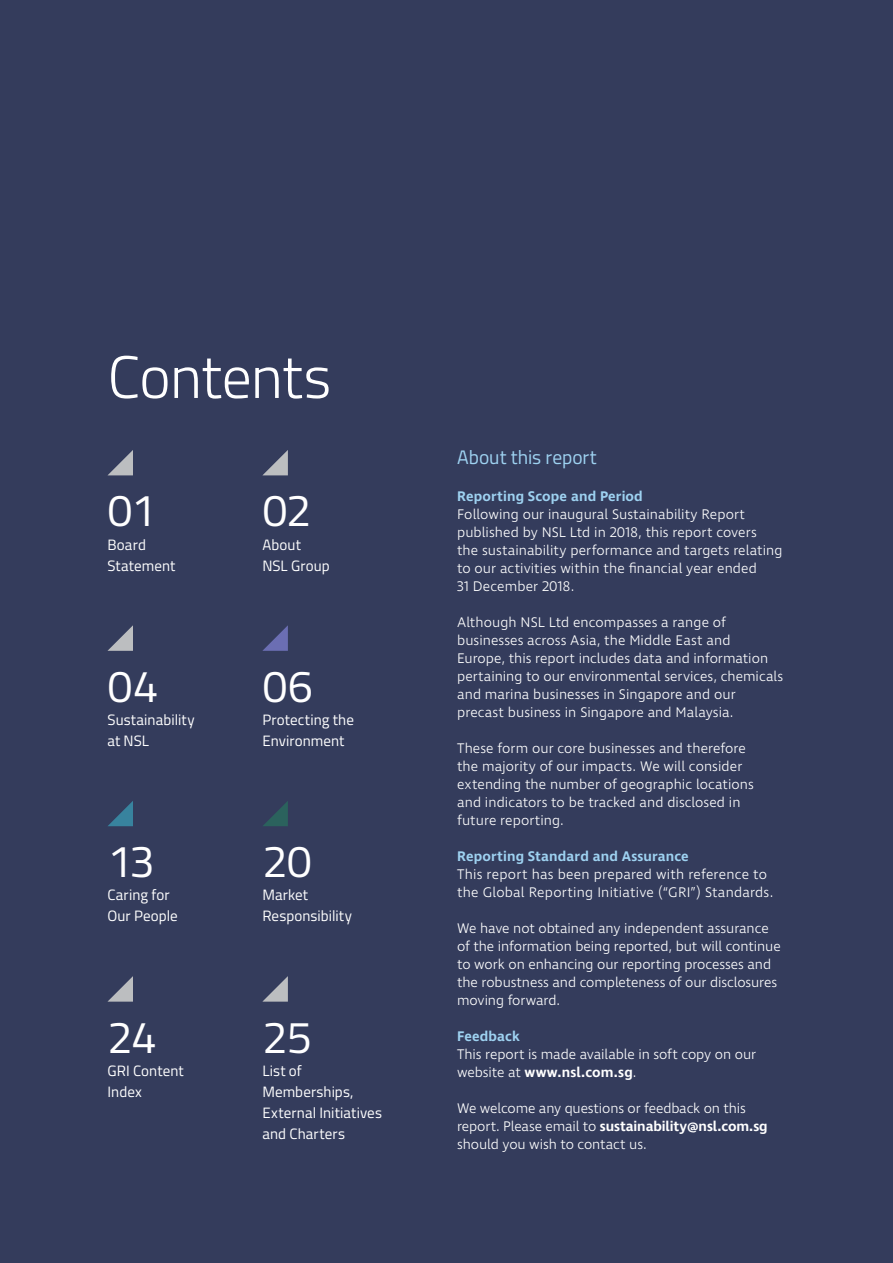
<style>
.page{position:relative;width:893px;height:1263px;background:#343c5c}
.page>*{position:absolute;margin:0;border:0;box-sizing:border-box;transform-origin:0 0}
.t1{font:300 60px "Titillium Web";letter-spacing:-.015em;color:#fff}
.t2{font:45px "Titillium Web";letter-spacing:-.025em;color:#fff}
.t3{font:19.5px "Titillium Web";color:#9ed2f1}
.t4{font:15px/21px "Titillium Web";letter-spacing:.005em;color:#fff}
.t5{font:14.25px/18px "Ingra Regular 7";color:#fff}
.t6{font:14.25px "Ingra Regular 5";letter-spacing:-.005em;color:#fff}
.t7{font:14.25px "Ingra Regular 5";letter-spacing:.01em;color:#9ed2f1}
.s1{font-family:"Ingra Regular 7"}
</style>
<div class="page">
<svg style="left:108px;top:450px;width:25px;height:25px"></svg>
<svg style="left:108px;top:801px;width:25px;height:25px"></svg>
<svg style="left:107px;top:625px;width:26px;height:26px"></svg>
<svg style="left:107px;top:976px;width:26px;height:26px"></svg>
<svg style="left:263px;top:450px;width:25px;height:25px"></svg>
<svg style="left:263px;top:801px;width:25px;height:25px"></svg>
<svg style="left:262px;top:625px;width:26px;height:26px"></svg>
<svg style="left:262px;top:976px;width:26px;height:26px"></svg>
<h1 class="t1" style="left:107px;top:333px;width:225px">Contents</h1>
<h2 class="t2" style="left:107px;top:478px;width:50px">01</h2>
<p class="t4" style="left:107px;top:533px;width:69px">Board<br>Statement</p>
<h2 class="t2" style="left:107px;top:653px;width:52px">04</h2>
<p class="t4" style="left:107px;top:708px;width:89px">Sustainability at NSL</p>
<h2 class="t2" style="left:107px;top:828px;width:49px">13</h2>
<p class="t4" style="left:107px;top:884px;width:72px">Caring for<br>Our People</p>
<h2 class="t2" style="left:107px;top:1004px;width:51px">24</h2>
<p class="t4" style="left:107px;top:1059px;width:78px">GRI Content<br>Index</p>
<h2 class="t2" style="left:262px;top:478px;width:51px">02</h2>
<p class="t4" style="left:262px;top:533px;width:69px">About<br>NSL Group</p>
<h2 class="t2" style="left:262px;top:653px;width:52px">06</h2>
<p class="t4" style="left:262px;top:708px;width:93px">Protecting the<br>Environment</p>
<h2 class="t2" style="left:262px;top:828px;width:51px">20</h2>
<p class="t4" style="left:262px;top:884px;width:91px">Market<br>Responsibility</p>
<h2 class="t2" style="left:262px;top:1004px;width:51px">25</h2>
<p class="t4" style="left:262px;top:1059px;width:121px">List of<br>Memberships,<br>External Initiatives and Charters</p>
<h3 class="t3" style="left:457px;top:443px;width:141px">About this report</h3>
<p class="t7" style="left:457px;top:487px;width:187px">Reporting Scope and Period</p>
<p class="t5" style="left:457px;top:506px;width:327px">Following our inaugural Sustainability Report published by NSL Ltd in 2018, this report covers<br>the sustainability performance and targets relating to our activities within the financial year ended<br>31 December 2018.</p>
<p class="t5" style="left:457px;top:614px;width:328px">Although NSL Ltd encompasses a range of businesses across Asia, the Middle East and<br>Europe, this report includes data and information pertaining to our environmental services, chemicals and marina businesses in Singapore and our precast business in Singapore and Malaysia.</p>
<p class="t5" style="left:457px;top:740px;width:298px">These form our core businesses and therefore the majority of our impacts. We will consider extending the number of geographic locations and indicators to be tracked and disclosed in future reporting.</p>
<p class="t7" style="left:457px;top:847px;width:233px">Reporting Standard and Assurance</p>
<p class="t5" style="left:457px;top:866px;width:318px">This report has been prepared with reference to the Global Reporting Initiative (“GRI”) Standards.</p>
<p class="t5" style="left:457px;top:920px;width:325px">We have not obtained any independent assurance of the information being reported, but will continue to work on enhancing our reporting processes and the robustness and completeness of our disclosures moving forward.</p>
<p class="t7" style="left:457px;top:1027px;width:64px">Feedback</p>
<p class="t5" style="left:457px;top:1046px;width:301px">This report is made available in soft copy on our</p>
<p class="t6" style="left:457px;top:1063px;width:181px"><span class="s1">website at</span> www.nsl.com.sg<span class="s1">.</span></p>
<p class="t5" style="left:457px;top:1100px;width:290px">We welcome any questions or feedback on this</p>
<p class="t6" style="left:457px;top:1117px;width:312px"><span class="s1">report. Please email to</span> sustainability@nsl.com.sg</p>
<p class="t5" style="left:457px;top:1136px;width:191px">should you wish to contact us.</p>
</div>
